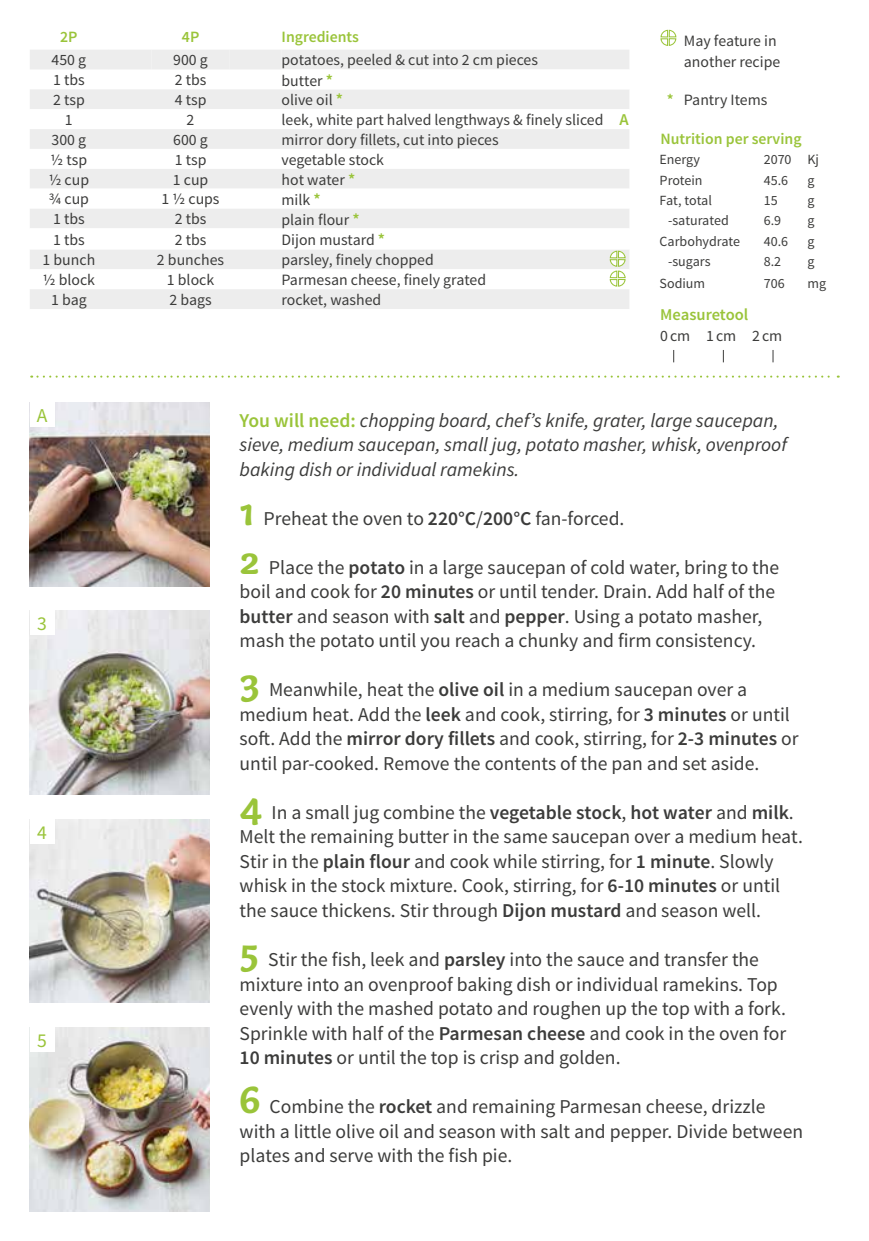
<style>
.page{position:relative;width:869px;height:1241px;background:#fff}
.page>*{position:absolute;margin:0;border:0;box-sizing:border-box;transform-origin:0 0}
.t1{font:19.6px/24.5px "Source Sans Pro";color:#3c3c3b}
.t2{font:italic 19.6px/24.5px "Source Sans Pro";color:#3c3c3b}
.t3{font:19.6px "Source Sans Pro";color:#9ac43a}
.t4{font:600 16.45px "Source Sans Pro";color:#9ac43a}
.t5{font:15.75px/21px "Source Sans Pro";color:#3c3c3b}
.t6{font:600 15.75px "Source Sans Pro";color:#9ac43a}
.t7{font:15.75px "Source Sans Pro";letter-spacing:.06em;color:#3c3c3b}
.t8{font:14px "Source Sans Pro";color:#3c3c3b}
.s1{font-weight:600;font-size:16.45px;color:#9ac43a}
.s2{font-weight:600;color:#9ac43a}
.s3{font-weight:600;font-style:normal;color:#9ac43a}
.s4{font-family:"Capucine Basic";font-weight:700;font-size:41.12px;color:#9ac43a}
.s5{font-weight:600}
</style>
<div class="page">
<img style="left:30px;top:1027px;width:180px;height:183px">
<img style="left:30px;top:610px;width:180px;height:184px">
<img style="left:30px;top:402px;width:180px;height:184px">
<img style="left:30px;top:819px;width:180px;height:183px">
<svg style="left:31px;top:375px;width:807px;height:2px"></svg>
<svg style="left:660px;top:29px;width:16px;height:17px"></svg>
<svg style="left:673px;top:350px;width:1px;height:12px"></svg>
<svg style="left:722px;top:350px;width:1px;height:12px"></svg>
<svg style="left:772px;top:350px;width:1px;height:12px"></svg>
<div style="left:30px;top:50px;width:599px;height:259px;background:#ededed"></div>
<div style="left:108px;top:50px;width:173px;height:19px;background:#ededed"></div>
<svg style="left:30px;top:69px;width:599px;height:220px"></svg>
<div style="left:30px;top:402px;width:25px;height:25px;background:#fff"></div>
<div style="left:30px;top:610px;width:25px;height:25px;background:#fff"></div>
<div style="left:30px;top:818px;width:25px;height:25px;background:#fff"></div>
<div style="left:30px;top:1027px;width:25px;height:24px;background:#fff"></div>
<svg style="left:609px;top:250px;width:17px;height:37px"></svg>
<p class="t6" style="left:60px;top:26px;width:19px">2P</p>
<p class="t6" style="left:182px;top:26px;width:19px">4P</p>
<p class="t6" style="left:281px;top:26px;width:79px">Ingredients</p>
<p class="t5" style="left:52px;top:50px;width:36px">450 g</p>
<p class="t5" style="left:173px;top:50px;width:36px">900 g</p>
<p class="t5" style="left:281px;top:50px;width:258px">potatoes, peeled &amp; cut into 2 cm pieces</p>
<p class="t5" style="left:53px;top:70px;width:33px">1 tbs</p>
<p class="t5" style="left:175px;top:70px;width:33px">2 tbs</p>
<p class="t5" style="left:281px;top:70px;width:53px">butter <span class="s1">*</span></p>
<p class="t5" style="left:53px;top:90px;width:33px">2 tsp</p>
<p class="t5" style="left:175px;top:90px;width:33px">4 tsp</p>
<p class="t5" style="left:281px;top:90px;width:63px">olive oil <span class="s1">*</span></p>
<p class="t5" style="left:65px;top:110px;width:9px">1</p>
<p class="t5" style="left:186px;top:110px;width:9px">2</p>
<p class="t5" style="left:281px;top:110px;width:348px">leek, white part halved lengthways &amp; finely sliced <span class="s1">A</span></p>
<p class="t5" style="left:52px;top:129px;width:36px">300 g</p>
<p class="t5" style="left:173px;top:129px;width:36px">600 g</p>
<p class="t5" style="left:281px;top:129px;width:218px">mirror dory fillets, cut into pieces</p>
<p class="t5" style="left:51px;top:149px;width:38px">½ tsp</p>
<p class="t5" style="left:175px;top:149px;width:33px">1 tsp</p>
<p class="t5" style="left:281px;top:149px;width:104px">vegetable stock</p>
<p class="t5" style="left:49px;top:169px;width:42px">½ cup</p>
<p class="t5" style="left:173px;top:169px;width:37px">1 cup</p>
<p class="t5" style="left:281px;top:169px;width:75px">hot water <span class="s1">*</span></p>
<p class="t5" style="left:49px;top:189px;width:42px">¾ cup</p>
<p class="t5" style="left:161px;top:189px;width:60px">1 ½ cups</p>
<p class="t5" style="left:281px;top:189px;width:41px">milk <span class="s1">*</span></p>
<p class="t5" style="left:53px;top:209px;width:33px">1 tbs</p>
<p class="t5" style="left:175px;top:209px;width:33px">2 tbs</p>
<p class="t5" style="left:281px;top:209px;width:80px">plain flour <span class="s1">*</span></p>
<p class="t5" style="left:53px;top:229px;width:33px">1 tbs</p>
<p class="t5" style="left:175px;top:229px;width:33px">2 tbs</p>
<p class="t5" style="left:281px;top:229px;width:105px">Dijon mustard <span class="s1">*</span></p>
<p class="t5" style="left:42px;top:250px;width:54px">1 bunch</p>
<p class="t5" style="left:157px;top:250px;width:69px">2 bunches</p>
<p class="t5" style="left:281px;top:250px;width:154px">parsley, finely chopped</p>
<p class="t5" style="left:43px;top:269px;width:54px">½ block</p>
<p class="t5" style="left:167px;top:269px;width:49px">1 block</p>
<p class="t5" style="left:281px;top:269px;width:206px">Parmesan cheese, finely grated</p>
<p class="t5" style="left:51px;top:289px;width:37px">1 bag</p>
<p class="t5" style="left:169px;top:289px;width:44px">2 bags</p>
<p class="t5" style="left:281px;top:289px;width:101px">rocket, washed</p>
<p class="t5" style="left:683px;top:30px;width:98px">May feature in another recipe</p>
<p class="t5" style="left:666px;top:90px;width:102px"><span class="s2">*</span> Pantry Items</p>
<p class="t6" style="left:660px;top:129px;width:143px">Nutrition per serving</p>
<p class="t8" style="left:659px;top:151px;width:42px">Energy</p>
<p class="t8" style="left:763px;top:151px;width:57px">2070 Kj</p>
<p class="t8" style="left:659px;top:171px;width:45px">Protein</p>
<p class="t8" style="left:763px;top:171px;width:26px">45.6</p>
<p class="t8" style="left:807px;top:171px;width:9px">g</p>
<p class="t8" style="left:659px;top:192px;width:54px">Fat, total</p>
<p class="t8" style="left:763px;top:192px;width:15px">15</p>
<p class="t8" style="left:807px;top:192px;width:9px">g</p>
<p class="t8" style="left:667px;top:212px;width:62px">-saturated</p>
<p class="t8" style="left:763px;top:212px;width:19px">6.9</p>
<p class="t8" style="left:807px;top:212px;width:9px">g</p>
<p class="t8" style="left:659px;top:232px;width:82px">Carbohydrate</p>
<p class="t8" style="left:763px;top:232px;width:26px">40.6</p>
<p class="t8" style="left:807px;top:232px;width:9px">g</p>
<p class="t8" style="left:667px;top:253px;width:44px">-sugars</p>
<p class="t8" style="left:763px;top:253px;width:19px">8.2</p>
<p class="t8" style="left:807px;top:253px;width:9px">g</p>
<p class="t8" style="left:659px;top:275px;width:47px">Sodium</p>
<p class="t8" style="left:763px;top:275px;width:22px">706</p>
<p class="t8" style="left:807px;top:275px;width:20px">mg</p>
<p class="t4" style="left:660px;top:304px;width:89px">Measuretool</p>
<p class="t7" style="left:660px;top:326px;width:123px">0cm 1cm 2cm</p>
<p class="t3" style="left:37px;top:403px;width:12px">A</p>
<p class="t3" style="left:37px;top:611px;width:11px">3</p>
<p class="t3" style="left:37px;top:819px;width:11px">4</p>
<p class="t3" style="left:37px;top:1028px;width:11px">5</p>
<p class="t2" style="left:239px;top:408px;width:548px"><span class="s3">You will need:</span> chopping board, chef’s knife, grater, large saucepan, sieve, medium saucepan, small jug, potato masher, whisk, ovenproof baking dish or individual ramekins.</p>
<p class="t1" style="left:239px;top:506px;width:386px"><span class="s4">1</span> Preheat the oven to <span class="s5">220°C</span>/<span class="s5">200°C</span> fan-forced.</p>
<p class="t1" style="left:239px;top:555px;width:541px"><span class="s4">2</span> Place the <span class="s5">potato</span> in a large saucepan of cold water, bring to the boil and cook for <span class="s5">20 minutes</span> or until tender. Drain. Add half of the <span class="s5">butter</span> and season with <span class="s5">salt</span> and <span class="s5">pepper</span>. Using a potato masher, mash the potato until you reach a chunky and firm consistency.</p>
<p class="t1" style="left:239px;top:677px;width:560px"><span class="s4">3</span> Meanwhile, heat the <span class="s5">olive oil</span> in a medium saucepan over a medium heat. Add the <span class="s5">leek</span> and cook, stirring, for <span class="s5">3 minutes</span> or until soft. Add the <span class="s5">mirror dory fillets</span> and cook, stirring, for <span class="s5">2-3 minutes</span> or until par-cooked. Remove the contents of the pan and set aside.</p>
<p class="t1" style="left:239px;top:800px;width:564px"><span class="s4">4</span> In a small jug combine the <span class="s5">vegetable stock</span>, <span class="s5">hot water</span> and <span class="s5">milk</span>.<br>Melt the remaining butter in the same saucepan over a medium heat.<br>Stir in the <span class="s5">plain flour</span> and cook while stirring, for <span class="s5">1 minute</span>. Slowly whisk in the stock mixture. Cook, stirring, for <span class="s5">6-10 minutes</span> or until the sauce thickens. Stir through <span class="s5">Dijon mustard</span> and season well.</p>
<p class="t1" style="left:239px;top:947px;width:548px"><span class="s4">5</span> Stir the fish, leek and <span class="s5">parsley</span> into the sauce and transfer the mixture into an ovenproof baking dish or individual ramekins. Top evenly with the mashed potato and roughen up the top with a fork.<br>Sprinkle with half of the <span class="s5">Parmesan cheese</span> and cook in the oven for <span class="s5">10 minutes</span> or until the top is crisp and golden.</p>
<p class="t1" style="left:239px;top:1094px;width:564px"><span class="s4">6</span> Combine the <span class="s5">rocket</span> and remaining Parmesan cheese, drizzle with a little olive oil and season with salt and pepper. Divide between plates and serve with the fish pie.</p>
</div>
